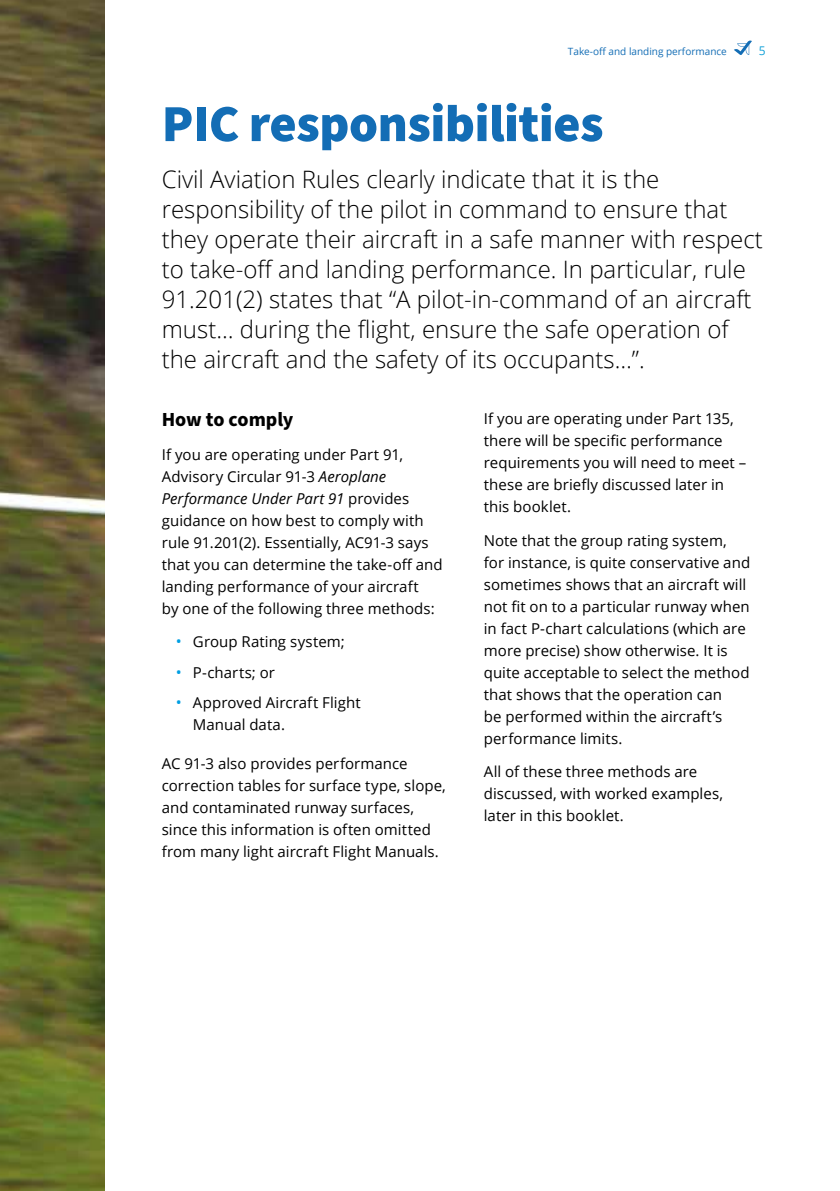
<style>
.page{position:relative;width:840px;height:1191px;background:#fff}
.page>*{position:absolute;margin:0;border:0;box-sizing:border-box;transform-origin:0 0}
.H1_Blue{font:900 52px "Source Sans Pro";letter-spacing:-.01em;color:#136db5}
.Intro_Black__span_co{font:300 24px/30px "Open Sans";color:#000}
.H2_Black{font:700 20px "Source Sans Pro";letter-spacing:-.005em;color:#000}
.Body{font:15px/22px "Open Sans";letter-spacing:.005em;color:#000}
.t1{font:12px "Open Sans";color:#11a1d8}
.t2{font:10px "Open Sans";color:#136db5}
.s1{font-style:italic}
.s2{font-size:16px;color:#009fe3}
</style>
<div class="page">
<img style="left:0;top:0;width:104px;height:1191px">
<svg style="left:734px;top:40px;width:17px;height:15px"></svg>
<p class="t2" style="left:567px;top:44px;width:160px">Take-off and landing performance</p>
<p class="t1" style="left:758px;top:42px;width:8px">5</p>
<p class="H1_Blue" style="left:162px;top:88px;width:443px">PIC responsibilities</p>
<p class="Intro_Black__span_co" style="left:162px;top:164px;width:602px">Civil Aviation Rules clearly indicate that it is the responsibility of the pilot in command to ensure that they operate their aircraft in a safe manner with respect to take-off and landing performance. In particular, rule 91.201(2) states that “A pilot-in-command of an aircraft must… during the flight, ensure the safe operation of the aircraft and the safety of its occupants…”.</p>
<p class="H2_Black" style="left:162px;top:406px;width:133px">How to comply</p>
<p class="Body" style="left:162px;top:443px;width:282px">If you are operating under Part 91, Advisory Circular 91-3 <span class="s1">Aeroplane Performance Under Part 91</span> provides guidance on how best to comply with rule 91.201(2). Essentially, AC91-3 says that you can determine the take-off and landing performance of your aircraft<br>by one of the following three methods:</p>
<p class="Body" style="left:176px;top:630px;width:170px"><span class="s2">•</span> Group Rating system;</p>
<p class="Body" style="left:176px;top:660px;width:100px"><span class="s2">•</span> P-charts; or</p>
<p class="Body" style="left:193px;top:691px;width:169px;text-indent:-17px"><span class="s2">•</span> Approved Aircraft Flight<br>Manual data.</p>
<p class="Body" style="left:162px;top:752px;width:285px">AC 91-3 also provides performance correction tables for surface type, slope, and contaminated runway surfaces, since this information is often omitted from many light aircraft Flight Manuals.</p>
<p class="Body" style="left:483px;top:407px;width:264px">If you are operating under Part 135, there will be specific performance requirements you will need to meet – these are briefly discussed later in this booklet.</p>
<p class="Body" style="left:483px;top:529px;width:268px">Note that the group rating system, for instance, is quite conservative and sometimes shows that an aircraft will not fit on to a particular runway when in fact P-chart calculations (which are more precise) show otherwise. It is quite acceptable to select the method that shows that the operation can<br>be performed within the aircraft’s performance limits.</p>
<p class="Body" style="left:483px;top:760px;width:241px">All of these three methods are discussed, with worked examples, later in this booklet.</p>
</div>
